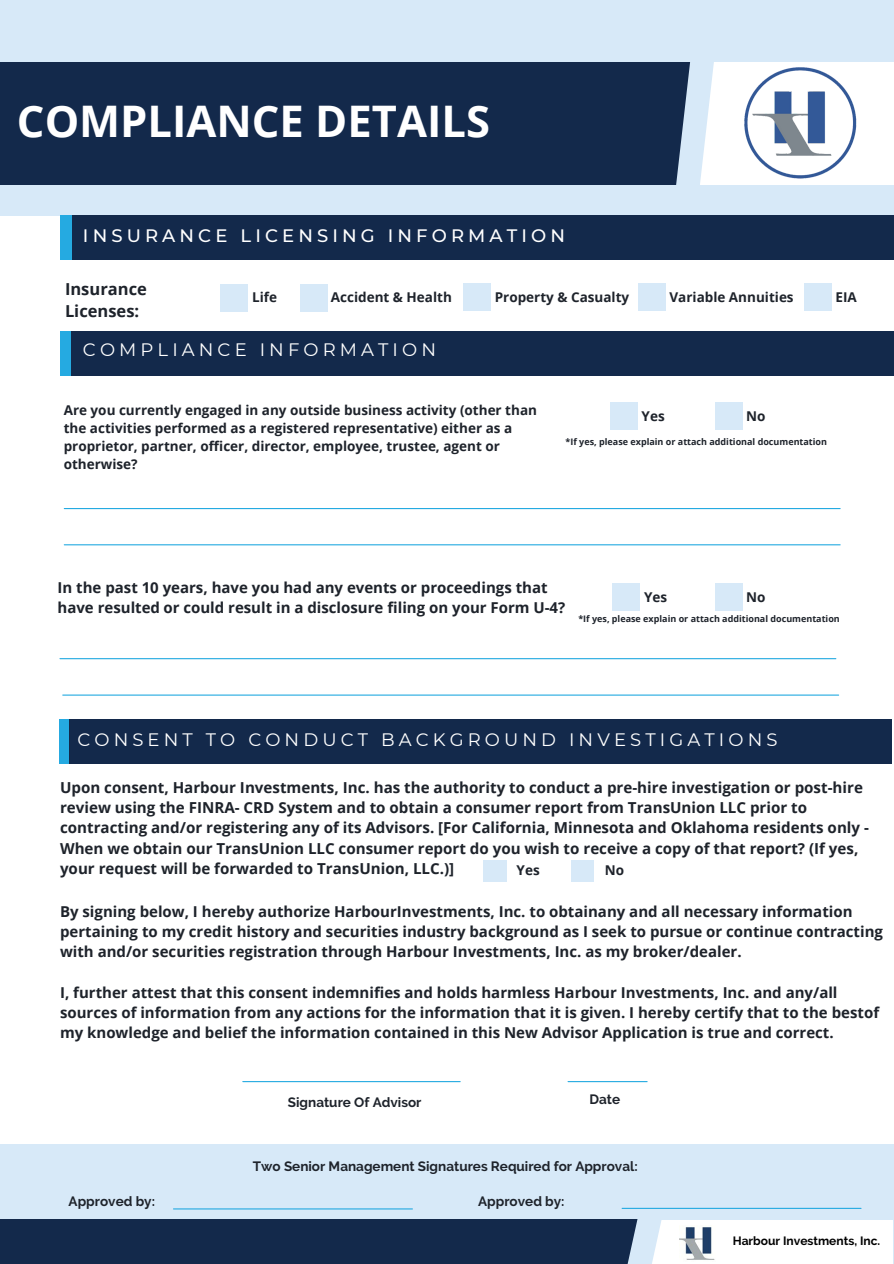
<style>
.page{position:relative;width:894px;height:1264px;background:#fff}
.page>*{position:absolute;margin:0;border:0;box-sizing:border-box;transform-origin:0 0}
.t1{font:700 43.5px "Open Sans";color:#fff}
.t2{font:18px "Montserrat";letter-spacing:.23em;color:#fff}
.t3{font:500 18px "Montserrat";letter-spacing:.23em;color:#fff}
.t4{font:700 16.5px/22.5px "Open Sans";color:#1e232b}
.t5{font:700 15.15px/20.4px "Open Sans";color:#1e232b}
.t6{font:700 15px/20.2px "Open Sans";color:#1e232b}
.t7{font:700 13.5px/18px "Open Sans";color:#1e232b}
.t8{font:700 13.5px "Raleway";color:#1e232b}
.t9{font:700 12px "Raleway";color:#000}
.t10{font:700 9px "Open Sans";color:#1e232b}
</style>
<div class="page">
<div style="left:0;top:0;width:893px;height:216px;background:#d7e9f8"></div>
<div style="left:0;top:62px;width:694px;height:123px;background:#13294b"></div>
<div style="left:0;top:1143px;width:893px;height:120px;background:#d7e9f8"></div>
<div style="left:0;top:1218px;width:644px;height:45px;background:#13294b"></div>
<div style="left:220px;top:284px;width:28px;height:27px;background:#d7e9f8"></div>
<div style="left:300px;top:284px;width:27px;height:27px;background:#d7e9f8"></div>
<div style="left:463px;top:283px;width:28px;height:28px;background:#d7e9f8"></div>
<div style="left:638px;top:283px;width:28px;height:28px;background:#d7e9f8"></div>
<div style="left:804px;top:283px;width:27px;height:28px;background:#d7e9f8"></div>
<hr style="left:64px;top:508px;width:775px;height:1px;background:#25aae1">
<hr style="left:243px;top:1081px;width:217px;height:1px;background:#25aae1">
<div style="left:60px;top:216px;width:18px;height:44px;background:#25aae1"></div>
<div style="left:72px;top:216px;width:821px;height:44px;background:#13294b"></div>
<div style="left:60px;top:331px;width:18px;height:44px;background:#25aae1"></div>
<div style="left:71px;top:331px;width:822px;height:44px;background:#13294b"></div>
<svg style="left:660px;top:62px;width:37px;height:154px"></svg>
<div style="left:610px;top:402px;width:28px;height:28px;background:#d7e9f8"></div>
<div style="left:714px;top:402px;width:28px;height:28px;background:#d7e9f8"></div>
<hr style="left:64px;top:544px;width:775px;height:1px;background:#25aae1">
<div style="left:612px;top:583px;width:28px;height:28px;background:#d7e9f8"></div>
<div style="left:714px;top:583px;width:28px;height:27px;background:#d7e9f8"></div>
<hr style="left:60px;top:658px;width:775px;height:1px;background:#25aae1">
<hr style="left:63px;top:694px;width:775px;height:1px;background:#25aae1">
<div style="left:59px;top:719px;width:18px;height:44px;background:#25aae1"></div>
<div style="left:69px;top:719px;width:822px;height:44px;background:#13294b"></div>
<div style="left:483px;top:860px;width:23px;height:21px;background:#d7e9f8"></div>
<div style="left:571px;top:860px;width:22px;height:21px;background:#d7e9f8"></div>
<hr style="left:568px;top:1081px;width:79px;height:1px;background:#25aae1">
<hr style="left:173px;top:1208px;width:239px;height:1px;background:#25aae1">
<hr style="left:622px;top:1207px;width:238px;height:1px;background:#25aae1">
<div style="left:638px;top:1219px;width:254px;height:44px;background:#fff"></div>
<svg style="left:610px;top:1143px;width:81px;height:120px"></svg>
<img style="left:679px;top:1225px;width:36px;height:36px">
<img style="left:697px;top:62px;width:196px;height:154px">
<p class="t1" style="left:17px;top:91px;width:474px">COMPLIANCE DETAILS</p>
<h2 class="t3" style="left:83px;top:225px;width:483px">INSURANCE LICENSING INFORMATION</h2>
<p class="t4" style="left:65px;top:277px;width:83px">Insurance<br>Licenses:</p>
<p class="t7" style="left:252px;top:288px;width:26px">Life</p>
<p class="t7" style="left:331px;top:288px;width:122px">Accident &amp; Health</p>
<h6 class="t7" style="left:494px;top:287px;width:136px">Property &amp; Casualty</h6>
<h3 class="t7" style="left:669px;top:288px;width:126px">Variable Annuities</h3>
<p class="t7" style="left:835px;top:287px;width:23px">EIA</p>
<p class="t2" style="left:83px;top:338px;width:354px">COMPLIANCE INFORMATION</p>
<h1 class="t7" style="left:64px;top:400px;width:474px">Are you currently engaged in any outside business activity (other than the activities performed as a registered representative) either as a proprietor, partner, officer, director, employee, trustee, agent or otherwise?</h1>
<p class="t7" style="left:641px;top:406px;width:25px">Yes</p>
<p class="t7" style="left:746px;top:406px;width:21px">No</p>
<h5 class="t10" style="left:565px;top:435px;width:263px">*If yes, please explain or attach additional documentation</h5>
<h4 class="t6" style="left:57px;top:577px;width:509px;line-height:19.8px">In the past 10 years, have you had any events or proceedings that have resulted or could result in a disclosure filing on your Form U-4?</h4>
<p class="t7" style="left:644px;top:588px;width:25px">Yes</p>
<p class="t7" style="left:746px;top:587px;width:21px">No</p>
<p class="t10" style="left:578px;top:612px;width:263px">*If yes, please explain or attach additional documentation</p>
<h3 class="t2" style="left:77px;top:728px;width:701px">CONSENT TO CONDUCT BACKGROUND INVESTIGATIONS</h3>
<p class="t5" style="left:60px;top:776px;width:810px">Upon consent, Harbour Investments, Inc. has the authority to conduct a pre-hire investigation or post-hire review using the FINRA- CRD System and to obtain a consumer report from TransUnion LLC prior to contracting and/or registering any of its Advisors. [For California, Minnesota and Oklahoma residents only - When we obtain our TransUnion LLC consumer report do you wish to receive a copy of that report? (If yes, your request will be forwarded to TransUnion, LLC.)]</p>
<h5 class="t7" style="left:516px;top:861px;width:25px">Yes</h5>
<p class="t7" style="left:604px;top:861px;width:21px">No</p>
<p class="t6" style="left:60px;top:900px;width:824px">By signing below, I hereby authorize HarbourInvestments, Inc. to obtainany and all necessary information pertaining to my credit history and securities industry background as I seek to pursue or continue contracting with and/or securities registration through Harbour Investments, Inc. as my broker/dealer.</p>
<h5 class="t6" style="left:60px;top:981px;width:820px">I, further attest that this consent indemnifies and holds harmless Harbour Investments, Inc. and any/all sources of information from any actions for the information that it is given. I hereby certify that to the bestof my knowledge and belief the information contained in this New Advisor Application is true and correct.</h5>
<p class="t8" style="left:288px;top:1093px;width:135px">Signature Of Advisor</p>
<h5 class="t8" style="left:589px;top:1091px;width:32px">Date</h5>
<p class="t8" style="left:253px;top:1158px;width:386px">Two Senior Management Signatures Required for Approval:</p>
<p class="t8" style="left:69px;top:1193px;width:88px">Approved by:</p>
<p class="t8" style="left:478px;top:1193px;width:88px">Approved by:</p>
<p class="t9" style="left:732px;top:1233px;width:149px">Harbour Investments, Inc.</p>
</div>
